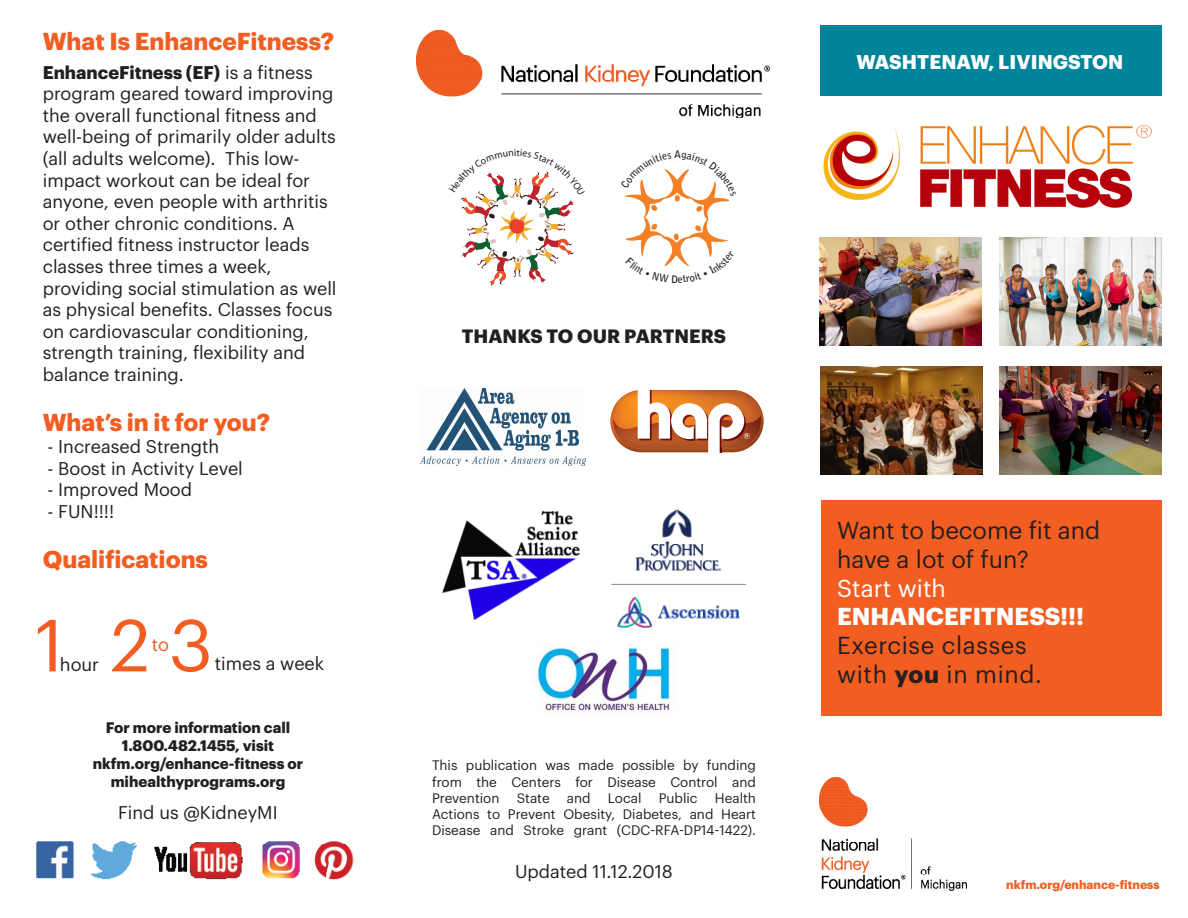
<style>
.page{position:relative;width:1188px;height:918px;background:#fff}
.page>*{position:absolute;margin:0;border:0;box-sizing:border-box;transform-origin:0 0}
.t1{font:72px "Graphik";color:#f25d21}
.t2{font:700 24px "Graphik";color:#f25d21}
.t3{font:24px/28.8px "Graphik";color:#231f20}
.t4{font:24px "Graphik";letter-spacing:.025em;color:#231f20}
.t5{font:700 24px "Graphik";color:#fff}
.t6{font:24px "Graphik";color:#fff}
.t7{font:700 19.5px "Graphik";letter-spacing:.005em;color:#fff}
.t8{font:700 18.9px "Graphik";letter-spacing:.005em;color:#231f20}
.t9{font:18px/21.6px "Graphik";color:#231f20}
.t10{font:18px "Graphik";color:#f25d21}
.t11{font:700 15px/18px "Graphik";color:#231f20;text-align:center}
.t12{font:13.5px/16.2px "Graphik";color:#231f20;text-align:justify}
.t13{font:700 12px "Graphik";color:#f25d21}
.t14{font:700 10.35px "Bell Gothic Std";color:#231f20}
.s1{font-weight:700}
</style>
<div class="page">
<div style="left:820px;top:25px;width:342px;height:71px;background:#00849a"></div>
<div style="left:821px;top:500px;width:341px;height:216px;background:#f25d21"></div>
<img style="left:417px;top:30px;width:352px;height:88px">
<img style="left:420px;top:387px;width:166px;height:79px">
<svg style="left:610px;top:389px;width:154px;height:64px"></svg>
<img style="left:442px;top:511px;width:138px;height:109px">
<img style="left:533px;top:645px;width:139px;height:69px">
<img style="left:36px;top:841px;width:318px;height:39px">
<img style="left:819px;top:778px;width:147px;height:112px">
<img style="left:611px;top:509px;width:136px;height:119px">
<img style="left:823px;top:124px;width:329px;height:84px">
<img style="left:820px;top:367px;width:162px;height:108px">
<img style="left:1000px;top:367px;width:162px;height:108px">
<img style="left:1000px;top:238px;width:162px;height:108px">
<img style="left:820px;top:238px;width:162px;height:108px">
<svg style="left:460px;top:171px;width:116px;height:114px"></svg>
<svg style="left:624px;top:169px;width:106px;height:98px"></svg>
<p class="t2" style="left:43px;top:23px;width:293px">What Is EnhanceFitness?</p>
<p class="t9" style="left:43px;top:60px;width:295px"><span class="s1">EnhanceFitness (EF)</span> is a fitness program geared toward improving the overall functional fitness and well-being of primarily older adults (all adults welcome). This low&shy;impact workout can be ideal for anyone, even people with arthritis or other chronic conditions. A certified fitness instructor leads classes three times a week, providing social stimulation as well as physical benefits. Classes focus on cardiovascular conditioning, strength training, flexibility and balance training.</p>
<p class="t2" style="left:43px;top:404px;width:229px">What’s in it for you?</p>
<p class="t9" style="left:48px;top:434px;width:173px">- Increased Strength</p>
<p class="t9" style="left:48px;top:456px;width:197px">- Boost in Activity Level</p>
<p class="t9" style="left:48px;top:477px;width:146px">- Improved Mood</p>
<p class="t9" style="left:48px;top:499px;width:68px">- FUN!!!!</p>
<p class="t2" style="left:43px;top:541px;width:167px">Qualifications</p>
<p class="t1" style="left:35px;top:591px;width:30px">1</p>
<p class="t9" style="left:60px;top:652px;width:41px">hour</p>
<p class="t1" style="left:110px;top:591px;width:104px">2 3</p>
<p class="t10" style="left:152px;top:631px;width:19px">to</p>
<p class="t9" style="left:215px;top:651px;width:111px">times a week</p>
<p class="t11" style="left:106px;top:717px;width:186px">For more information call</p>
<p class="t11" style="left:122px;top:735px;width:154px">1.800.482.1455, visit</p>
<p class="t11" style="left:93px;top:753px;width:212px">nkfm.org/enhance-fitness or mihealthyprograms.org</p>
<p class="t9" style="left:118px;top:801px;width:161px">Find us @KidneyMI</p>
<p class="t14" style="left:674px;top:148px;width:9px">A</p>
<p class="t8" style="left:462px;top:322px;width:266px">THANKS TO OUR PARTNERS</p>
<p class="t12" style="left:432px;top:756px;width:326px">This publication was made possible by funding from the Centers for Disease Control and Prevention</p>
<p class="t12" style="left:432px;top:789px;width:326px;text-indent:283px">Health Actions to Prevent Obesity, Diabetes, and Heart Disease and Stroke grant (CDC-RFA-DP14-1422).</p>
<p class="t12" style="left:517px;top:789px;width:35px">State</p>
<p class="t12" style="left:567px;top:789px;width:25px">and</p>
<p class="t12" style="left:608px;top:789px;width:35px">Local</p>
<p class="t12" style="left:659px;top:789px;width:40px">Public</p>
<p class="t9" style="left:515px;top:859px;width:159px">Updated 11.12.2018</p>
<p class="t7" style="left:857px;top:47px;width:268px">WASHTENAW, LIVINGSTON</p>
<p class="t3" style="left:837px;top:514px;width:265px">Want to become fit and have a lot of fun?</p>
<p class="t6" style="left:837px;top:570px;width:110px">Start with</p>
<p class="t5" style="left:837px;top:598px;width:249px">ENHANCEFITNESS!!!</p>
<p class="t4" style="left:837px;top:628px;width:191px">Exercise classes</p>
<p class="t4" style="left:837px;top:656px;width:206px">with <span class="s1">you</span> in mind.</p>
<p class="t13" style="left:1006px;top:875px;width:155px">nkfm.org/enhance-fitness</p>
</div>
